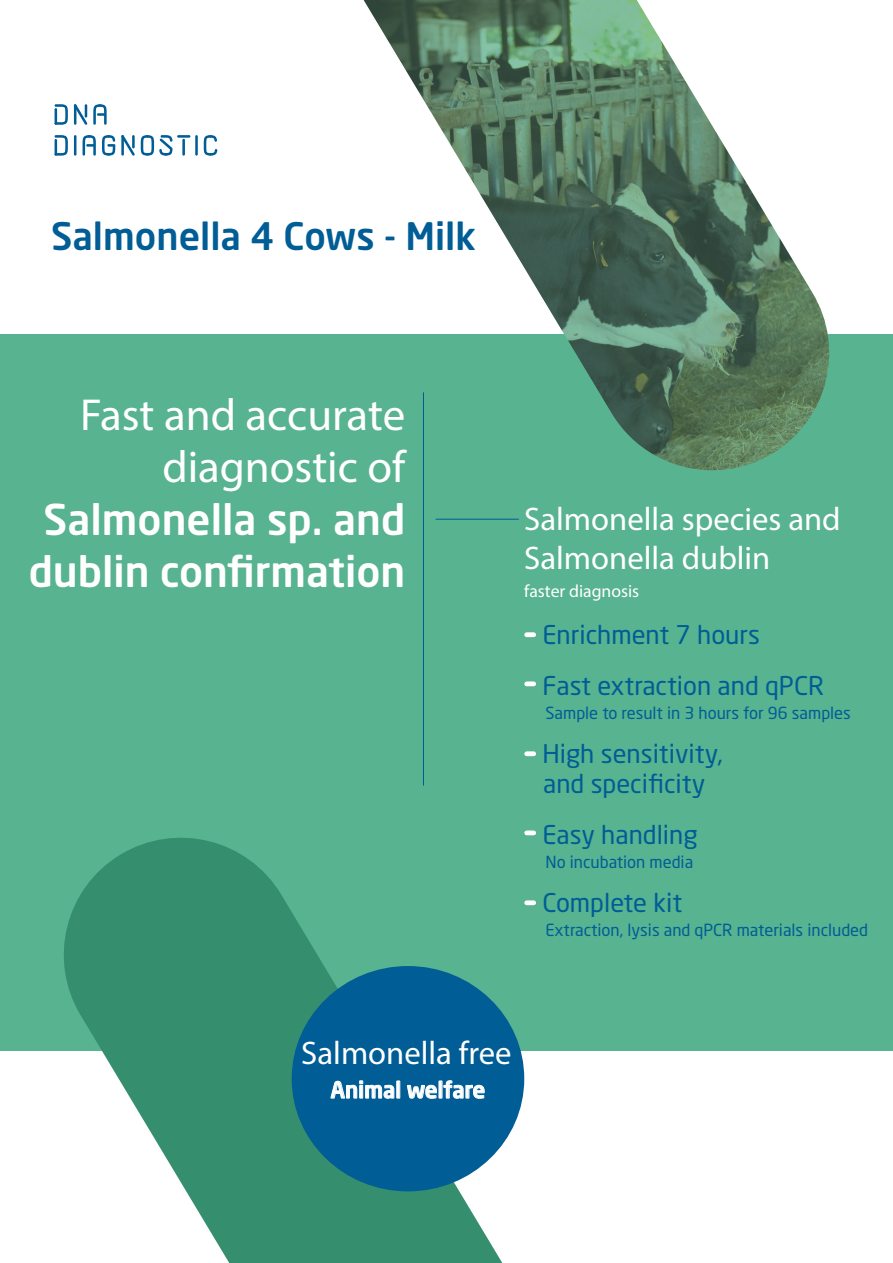
<style>
.page{position:relative;width:893px;height:1263px;background:#fff}
.page>*{position:absolute;margin:0;border:0;box-sizing:border-box;transform-origin:0 0}
.DNA_rubrik{font:45px/52.5px "Myriad Pro";color:#fff;text-align:right}
.DNA_rubrik-2{font:500 42px/52.5px "Neo Sans Pro";color:#fff;text-align:center}
.DNA_rubrik-3{font:500 37.5px "Neo Sans Pro";color:#005d95}
.DNA_rubrik-4{font:32.7px "Myriad Pro";color:#fff}
.Why{font:25.5px/30px "Neo Sans Pro";color:#005d95}
.DNA_brød{font:500 22.5px "Neo Sans Pro";color:#fff}
.DNA_rubrik-5{font:17.7px "Myriad Pro";color:#fff}
.why_-_2{font:16.5px "Neo Sans Pro";color:#005d95}
</style>
<div class="page">
<div style="left:0;top:334px;width:893px;height:716px;background:#57b390"></div>
<img style="left:364px;top:0;width:466px;height:470px">
<svg style="left:47px;top:830px;width:846px;height:433px"></svg>
<svg style="left:74px;top:104px;width:13px;height:21px"></svg>
<svg style="left:121px;top:135px;width:14px;height:21px"></svg>
<svg style="left:55px;top:135px;width:13px;height:21px"></svg>
<hr style="left:74px;top:135px;width:2px;height:21px;background:#005d95">
<hr style="left:195px;top:135px;width:3px;height:21px;background:#005d95">
<svg style="left:93px;top:104px;width:14px;height:21px"></svg>
<svg style="left:83px;top:135px;width:13px;height:21px"></svg>
<svg style="left:141px;top:135px;width:49px;height:21px"></svg>
<svg style="left:102px;top:135px;width:13px;height:21px"></svg>
<svg style="left:204px;top:135px;width:13px;height:21px"></svg>
<svg style="left:55px;top:104px;width:13px;height:21px"></svg>
<svg style="left:527px;top:632px;width:7px;height:5px"></svg>
<svg style="left:527px;top:681px;width:7px;height:5px"></svg>
<svg style="left:527px;top:751px;width:7px;height:5px"></svg>
<svg style="left:527px;top:830px;width:7px;height:5px"></svg>
<svg style="left:527px;top:900px;width:7px;height:5px"></svg>
<hr style="left:423px;top:393px;width:1px;height:392px;background:#005d95">
<hr style="left:436px;top:519px;width:83px;height:1px;background:#005d95">
<div style="left:292px;top:966px;width:232px;height:225px;background:#005d95;border-radius:50%"></div>
<svg style="left:330px;top:1080px;width:65px;height:19px"></svg>
<div style="left:397px;top:1081px;width:3px;height:17px;border:1px solid #fff"></div>
<svg style="left:407px;top:1084px;width:30px;height:15px"></svg>
<div style="left:439px;top:1081px;width:3px;height:17px;border:1px solid #fff"></div>
<svg style="left:443px;top:1080px;width:42px;height:19px"></svg>
<p class="DNA_rubrik-3" style="left:51px;top:212px;width:426px">Salmonella 4 Cows - Milk</p>
<p class="DNA_rubrik" style="left:80px;top:388px;width:327px">Fast and accurate diagnostic of</p>
<p class="DNA_rubrik-2" style="left:29px;top:492px;width:378px">Salmonella sp. and dublin confirmation</p>
<p class="DNA_rubrik-4" style="left:524px;top:499px;width:318px">Salmonella species and</p>
<p class="DNA_rubrik-4" style="left:524px;top:538px;width:248px">Salmonella dublin</p>
<p class="DNA_rubrik-5" style="left:524px;top:580px;width:117px">faster diagnosis</p>
<p class="Why" style="left:542px;top:619px;width:219px">Enrichment 7 hours</p>
<p class="Why" style="left:542px;top:670px;width:283px">Fast extraction and qPCR</p>
<p class="why_-_2" style="left:545px;top:703px;width:307px">Sample to result in 3 hours for 96 samples</p>
<p class="Why" style="left:542px;top:738px;width:182px">High sensitivity, and specificity</p>
<p class="Why" style="left:542px;top:819px;width:157px">Easy handling</p>
<p class="why_-_2" style="left:545px;top:852px;width:149px">No incubation media</p>
<p class="Why" style="left:542px;top:887px;width:141px">Complete kit</p>
<p class="why_-_2" style="left:545px;top:919px;width:324px">Extraction, lysis and qPCR materials included</p>
<p class="DNA_rubrik-4" style="left:301px;top:1033px;width:212px">Salmonella free</p>
<p class="DNA_brød" style="left:331px;top:1076px;width:156px">Animal welfare</p>
</div>
